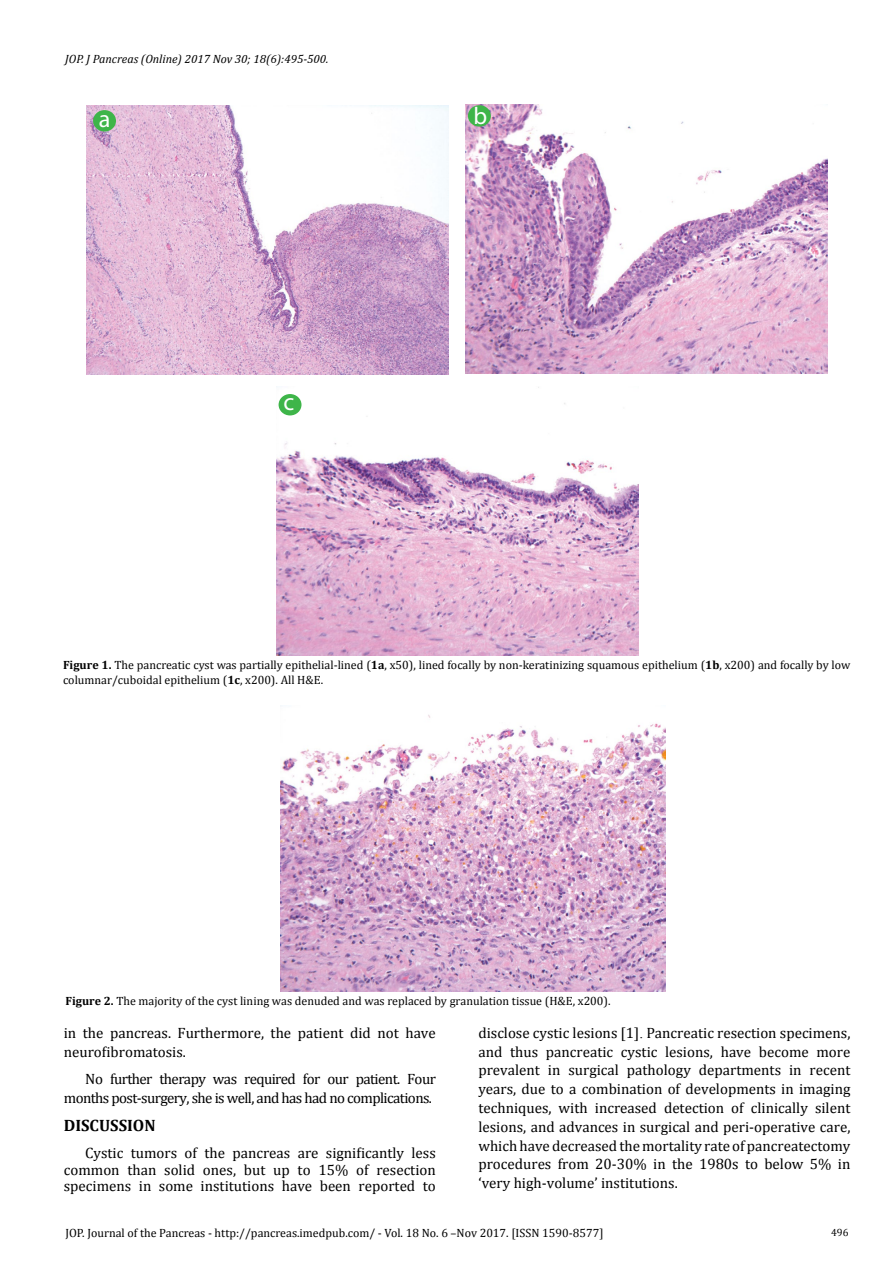
<style>
.page{position:relative;width:893px;height:1263px;background:#fff}
.page>*{position:absolute;margin:0;border:0;box-sizing:border-box;transform-origin:0 0}
.t1{font:700 24.15px "Cambria";color:#fff}
.t2{font:700 16.5px "Cambria";color:#000}
.t3{font:15px/18.8px "Cambria";color:#000;text-align:justify}
.t4{font:15px/18.8px "Cambria";letter-spacing:-.04em;color:#000;text-align:right}
.t5{font:12px/14.4px "Cambria";color:#000}
.t6{font:italic 12px "Cambria";color:#000}
.t7{font:10.5px "Cambria";color:#000}
.s1{font-weight:700}
.s2{font-family:"Times New Roman"}
</style>
<div class="page">
<img style="left:86px;top:106px;width:362px;height:269px">
<img style="left:465px;top:104px;width:362px;height:270px">
<img style="left:277px;top:387px;width:362px;height:269px">
<div style="left:93px;top:110px;width:23px;height:22px;background:#3eb549;border-radius:50%"></div>
<div style="left:468px;top:105px;width:23px;height:22px;background:#3eb549;border-radius:50%"></div>
<div style="left:279px;top:394px;width:22px;height:21px;background:#3eb549;border-radius:50%"></div>
<img style="left:281px;top:715px;width:385px;height:276px">
<p class="t6" style="left:65px;top:51px;width:265px">JOP. J Pancreas (Online) 2017 Nov 30; 18(6):495-500.</p>
<h1 class="t1" style="left:99px;top:104px;width:13px">a</h1>
<h1 class="t1" style="left:474px;top:101px;width:15px">b</h1>
<h1 class="t1" style="left:283px;top:387px;width:12px">c</h1>
<p class="t5" style="left:63px;top:658px;width:789px"><span class="s1">Figure 1.</span> The pancreatic cyst was partially epithelial-lined (<span class="s1">1a</span>, x50), lined focally by non-keratinizing squamous epithelium (<span class="s1">1b</span>, x200) and focally by low columnar/cuboidal epithelium (<span class="s1">1c</span>, x200). All H&amp;E.</p>
<p class="t5" style="left:65px;top:994px;width:547px"><span class="s1">Figure 2.</span> The majority of the cyst lining was denuded and was replaced by granulation tissue (H&amp;E, x200).</p>
<p class="t3" style="left:64px;top:1023px;width:374px">in the pancreas. Furthermore, the patient did not have neurofibromatosis.</p>
<p class="t4" style="left:64px;top:1069px;width:374px">No further therapy was required for our patient. Four months post-surgery, she is well, and has had no complications.</p>
<p class="t2" style="left:64px;top:1114px;width:93px">DISCUSSION</p>
<p class="t3" style="left:64px;top:1145px;width:374px;line-height:16.5px;text-indent:21px">Cystic tumors of the pancreas are significantly less common than solid ones, but up to 15% of resection specimens in some institutions have been reported to</p>
<p class="t3" style="left:478px;top:1023px;width:374px">disclose cystic lesions [1]<span class="s2">.</span> Pancreatic resection specimens, and thus pancreatic cystic lesions, have become more prevalent in surgical pathology departments in recent years, due to a combination of developments in imaging techniques, with increased detection of clinically silent lesions, and advances in surgical and peri-operative care, which have decreased the mortality rate of pancreatectomy procedures from 20-30% in the 1980s to below 5% in ‘very high-volume’ institutions.</p>
<p class="t5" style="left:65px;top:1226px;width:540px">JOP. Journal of the Pancreas - http://pancreas.imedpub.com/ - Vol. 18 No. 6 –Nov 2017. [ISSN 1590-8577]</p>
<p class="t7" style="left:831px;top:1226px;width:19px">496</p>
</div>
